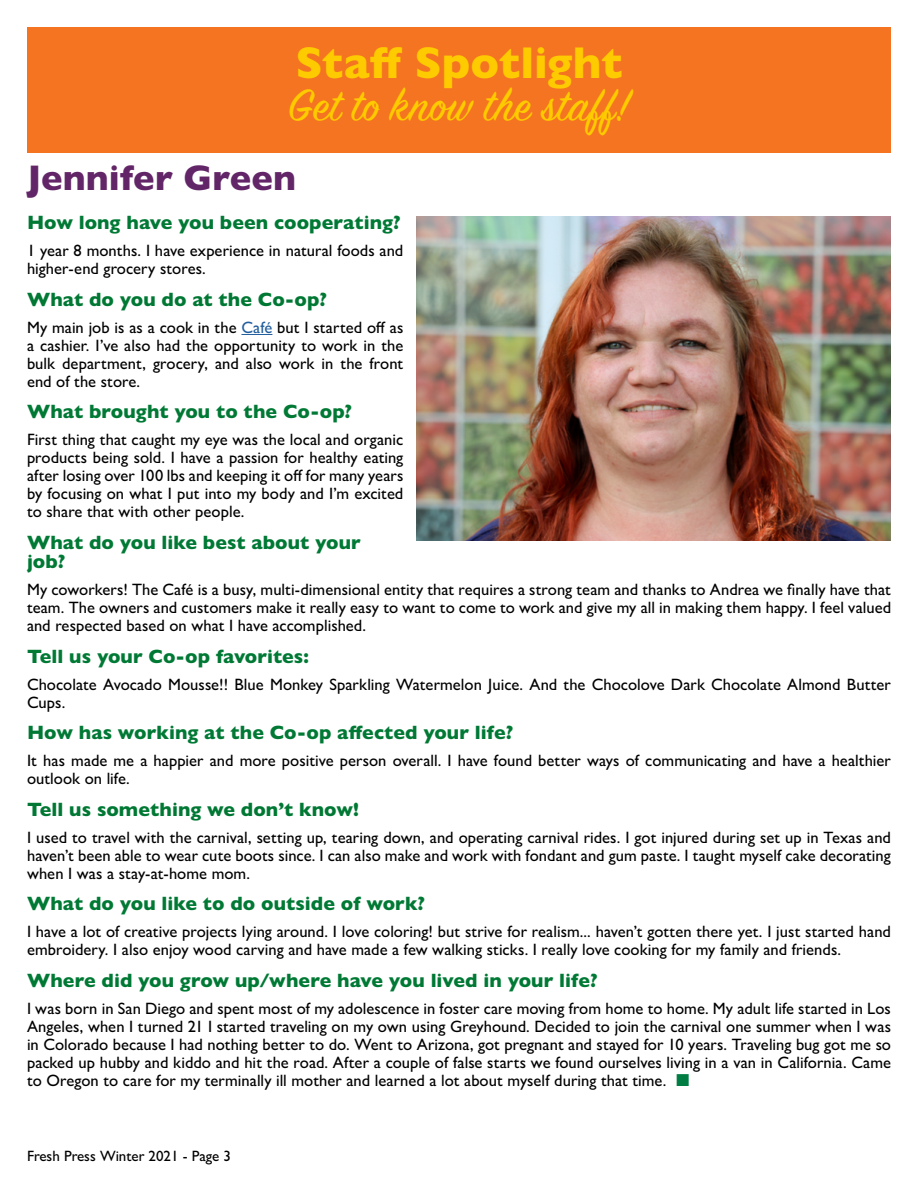
<style>
.page{position:relative;width:918px;height:1188px;background:#fff}
.page>*{position:absolute;margin:0;border:0;box-sizing:border-box;transform-origin:0 0}
.t1{font:49.5px "Sign Painter House Script";letter-spacing:.02em;color:#fecb00}
.t2{font:800 45px "Gill Sans MT Pro";color:#fecb00}
.t3{font:800 36px "Gill Sans MT Pro";letter-spacing:.005em;color:#622567}
.t4{font:800 19.5px/19.5px "Gill Sans MT Pro";color:#007935}
.t5{font:800 19.5px "Gill Sans MT Pro";letter-spacing:.005em;color:#007834}
.t6{font:500 16.5px/18px "Gill Sans MT Pro";letter-spacing:.005em;color:#000;text-align:justify}
.t7{font:500 15px "Gill Sans MT Pro";color:#000}
.s1{color:#215e9e}
</style>
<div class="page">
<div style="left:27px;top:27px;width:864px;height:125px;background:#f47421"></div>
<hr style="left:241px;top:334px;width:31px;height:1px;background:#215e9e">
<img style="left:417px;top:217px;width:474px;height:324px">
<p class="t2" style="left:296px;top:36px;width:328px">Staff Spotlight</p>
<p class="t1" style="left:288px;top:75px;width:343px">Get to know the staff!</p>
<p class="t3" style="left:27px;top:157px;width:271px">Jennifer Green</p>
<p class="t4" style="left:27px;top:213px;width:375px">How long have you been cooperating?</p>
<p class="t6" style="left:27px;top:242px;width:378px">1 year 8 months. I have experience in natural foods and higher-end grocery stores.</p>
<p class="t5" style="left:27px;top:288px;width:301px">What do you do at the Co-op?</p>
<p class="t6" style="left:27px;top:318px;width:378px">My main job is as a cook in the <span class="s1">Café</span> but I started off as a cashier. I’ve also had the opportunity to work in the bulk department, grocery, and also work in the front end of the store.</p>
<p class="t4" style="left:27px;top:402px;width:327px">What brought you to the Co-op?</p>
<p class="t6" style="left:27px;top:431px;width:378px">First thing that caught my eye was the local and organic products being sold. I have a passion for healthy eating after losing over 100 lbs and keeping it off for many years by focusing on what I put into my body and I’m excited to share that with other people.</p>
<p class="t4" style="left:27px;top:532px;width:335px">What do you like best about your job?</p>
<p class="t6" style="left:27px;top:581px;width:866px">My coworkers! The Café is a busy, multi-dimensional entity that requires a strong team and thanks to Andrea we finally have that team. The owners and customers make it really easy to want to come to work and give my all in making them happy. I feel valued and respected based on what I have accomplished.</p>
<p class="t4" style="left:27px;top:646px;width:283px">Tell us your Co-op favorites:</p>
<p class="t6" style="left:27px;top:675px;width:866px">Chocolate Avocado Mousse!! Blue Monkey Sparkling Watermelon Juice. And the Chocolove Dark Chocolate Almond Butter<br>Cups.</p>
<p class="t4" style="left:27px;top:723px;width:488px">How has working at the Co-op affected your life?</p>
<p class="t6" style="left:27px;top:752px;width:865px">It has made me a happier and more positive person overall. I have found better ways of communicating and have a healthier outlook on life.</p>
<p class="t5" style="left:27px;top:798px;width:334px">Tell us something we don’t know!</p>
<p class="t6" style="left:27px;top:828px;width:865px">I used to travel with the carnival, setting up, tearing down, and operating carnival rides. I got injured during set up in Texas and haven’t been able to wear cute boots since. I can also make and work with fondant and gum paste. I taught myself cake decorating when I was a stay-at-home mom.</p>
<p class="t4" style="left:27px;top:894px;width:400px">What do you like to do outside of work?</p>
<p class="t6" style="left:27px;top:923px;width:865px">I have a lot of creative projects lying around. I love coloring! but strive for realism... haven’t gotten there yet. I just started hand embroidery. I also enjoy wood carving and have made a few walking sticks. I really love cooking for my family and friends.</p>
<p class="t4" style="left:27px;top:970px;width:572px">Where did you grow up/where have you lived in your life?</p>
<p class="t6" style="left:27px;top:999px;width:866px">I was born in San Diego and spent most of my adolescence in foster care moving from home to home. My adult life started in Los Angeles, when I turned 21 I started traveling on my own using Greyhound. Decided to join the carnival one summer when I was in Colorado because I had nothing better to do. Went to Arizona, got pregnant and stayed for 10 years. Traveling bug got me so packed up hubby and kiddo and hit the road. After a couple of false starts we found ourselves living in a van in California. Came to Oregon to care for my terminally ill mother and learned a lot about myself during that time.</p>
<p class="t7" style="left:27px;top:1147px;width:206px">Fresh Press Winter 2021 - Page 3</p>
</div>
